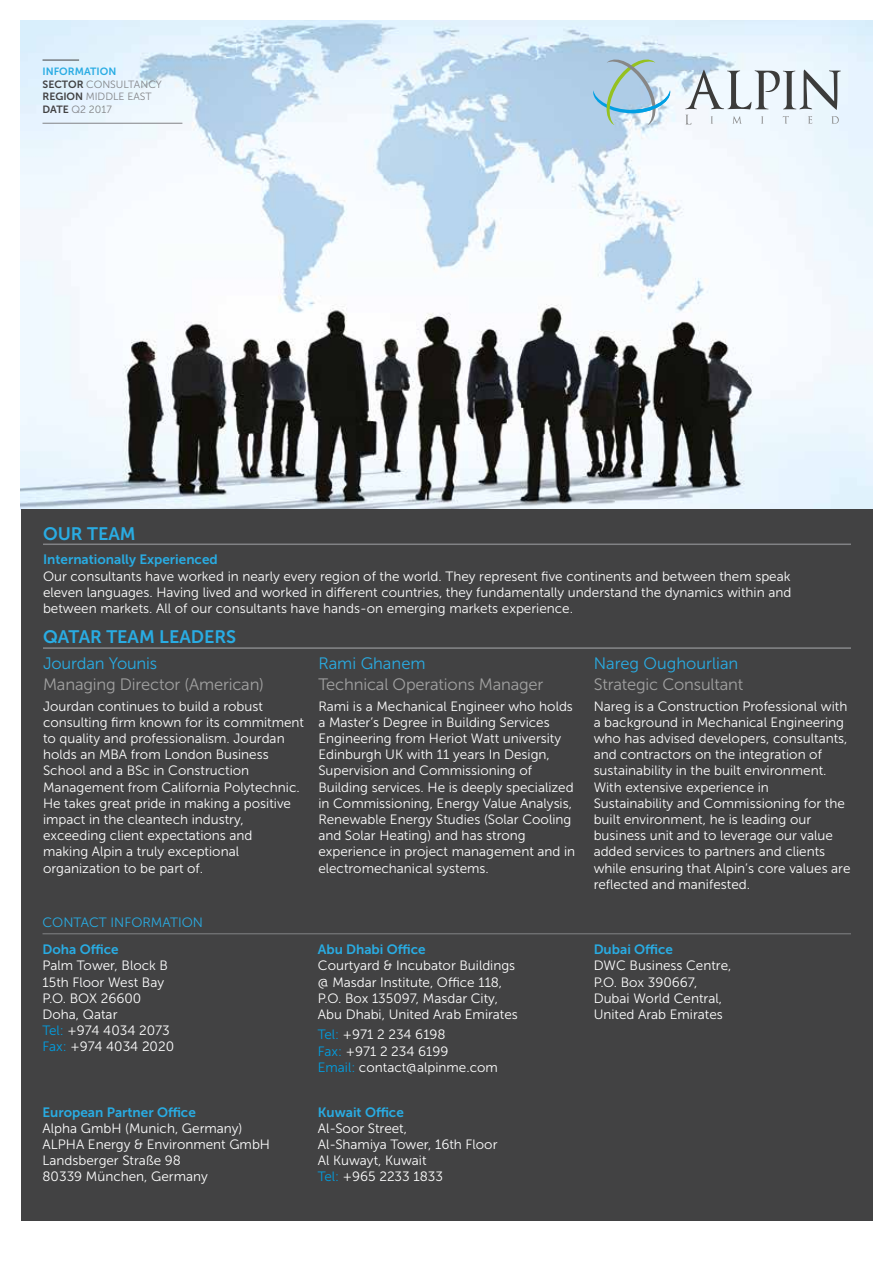
<style>
.page{position:relative;width:893px;height:1263px;background:#fff}
.page>*{position:absolute;margin:0;border:0;box-sizing:border-box;transform-origin:0 0}
.t1{font:18px "Museo Sans 700";color:#29ace3}
.t2{font:16.5px "Museo Sans 300";letter-spacing:-.01em;color:#a1a1a1}
.t3{font:16.5px "Museo Sans 300";color:#29ace3}
.t4{font:13.5px/16.2px "Museo Sans 300";color:#fff}
.t5{font:13.5px "Museo Sans 700";color:#29ace3}
.t6{font:13.5px "Museo Sans 300";color:#29ace3}
.t7{font:10.5px/12.6px "Museo Sans 300";color:#828386}
.t8{font:10.5px "Museo Sans 700";color:#29ace3}
.s1{font-family:"Museo Sans 700";color:#424243}
.s2{color:#009fe3}
</style>
<div class="page">
<img style="left:21px;top:20px;width:851px;height:489px">
<hr style="left:43px;top:123px;width:139px;height:1px;background:#828386">
<hr style="left:43px;top:60px;width:36px;height:1px;background:#424243">
<svg style="left:685px;top:70px;width:156px;height:55px"></svg>
<svg style="left:593px;top:55px;width:77px;height:70px"></svg>
<div style="left:21px;top:509px;width:851px;height:711px;background:#424243"></div>
<hr style="left:43px;top:648px;width:808px;height:1px;background:#828386">
<hr style="left:43px;top:544px;width:808px;height:1px;background:#828386">
<hr style="left:43px;top:933px;width:808px;height:1px;background:#828386">
<p class="t8" style="left:43px;top:66px;width:75px">INFORMATION</p>
<p class="t7" style="left:43px;top:78px;width:121px"><span class="s1">SECTOR</span> CONSULTANCY<br><span class="s1">REGION</span> MIDDLE EAST<br><span class="s1">DATE</span> Q2 2017</p>
<h1 class="t1" style="left:43px;top:523px;width:94px">OUR TEAM</h1>
<p class="t5" style="left:43px;top:552px;width:176px">Internationally Experienced</p>
<p class="t4" style="left:43px;top:568px;width:750px;text-align:justify">Our consultants have worked in nearly every region of the world. They represent five continents and between them speak eleven languages. Having lived and worked in different countries, they fundamentally understand the dynamics within and between markets. All of our consultants have hands-on emerging markets experience.</p>
<h1 class="t1" style="left:43px;top:627px;width:195px">QATAR TEAM LEADERS</h1>
<p class="t3" style="left:43px;top:654px;width:116px">Jourdan Younis</p>
<p class="t2" style="left:43px;top:675px;width:223px">Managing Director (American)</p>
<p class="t4" style="left:43px;top:698px;width:263px">Jourdan continues to build a robust consulting firm known for its commitment to quality and professionalism. Jourdan holds an MBA from London Business School and a BSc in Construction Management from California Polytechnic.<br>He takes great pride in making a positive impact in the cleantech industry, exceeding client expectations and<br>making Alpin a truly exceptional organization to be part of.</p>
<p class="t3" style="left:318px;top:654px;width:109px">Rami Ghanem</p>
<p class="t2" style="left:318px;top:675px;width:227px">Technical Operations Manager</p>
<p class="t4" style="left:318px;top:698px;width:258px">Rami is a Mechanical Engineer who holds a Master’s Degree in Building Services Engineering from Heriot Watt university Edinburgh UK with 11 years In Design, Supervision and Commissioning of Building services. He is deeply specialized in Commissioning, Energy Value Analysis, Renewable Energy Studies (Solar Cooling and Solar Heating) and has strong experience in project management and in electromechanical systems.</p>
<p class="t6" style="left:43px;top:915px;width:162px">CONTACT INFORMATION</p>
<p class="t5" style="left:43px;top:942px;width:78px">Doha Office</p>
<p class="t4" style="left:43px;top:958px;width:133px">Palm Tower, Block B<br>15th Floor West Bay<br>P.O. BOX 26600<br>Doha, Qatar<br><span class="s2">Tel:</span> +974 4034 2073<br><span class="s2">Fax:</span> +974 4034 2020</p>
<p class="t5" style="left:43px;top:1104px;width:155px">European Partner Office</p>
<p class="t4" style="left:43px;top:1120px;width:229px">Alpha GmbH (Munich, Germany)<br>ALPHA Energy &amp; Environment GmbH<br>Landsberger Straße 98<br>80339 München, Germany</p>
<p class="t5" style="left:318px;top:942px;width:109px">Abu Dhabi Office</p>
<p class="t4" style="left:318px;top:958px;width:202px">Courtyard &amp; Incubator Buildings @ Masdar Institute, Office 118,<br>P.O. Box 135097, Masdar City,<br>Abu Dhabi, United Arab Emirates</p>
<p class="t4" style="left:318px;top:1027px;width:182px"><span class="s2">Tel:</span> +971 2 234 6198<br><span class="s2">Fax:</span> +971 2 234 6199<br><span class="s2">Email:</span> contact@alpinme.com</p>
<p class="t5" style="left:318px;top:1104px;width:87px">Kuwait Office</p>
<p class="t4" style="left:318px;top:1120px;width:181px">Al-Soor Street,<br>Al-Shamiya Tower, 16th Floor<br>Al Kuwayt, Kuwait<br><span class="s2">Tel:</span> +965 2233 1833</p>
<p class="t3" style="left:594px;top:654px;width:146px">Nareg Oughourlian</p>
<p class="t2" style="left:594px;top:675px;width:151px">Strategic Consultant</p>
<p class="t4" style="left:594px;top:698px;width:258px">Nareg is a Construction Professional with a background in Mechanical Engineering who has advised developers, consultants, and contractors on the integration of sustainability in the built environment.<br>With extensive experience in Sustainability and Commissioning for the built environment, he is leading our business unit and to leverage our value added services to partners and clients while ensuring that Alpin’s core values are reflected and manifested.</p>
<p class="t5" style="left:594px;top:942px;width:81px">Dubai Office</p>
<p class="t4" style="left:594px;top:958px;width:139px">DWC Business Centre,<br>P.O. Box 390667,<br>Dubai World Central,<br>United Arab Emirates</p>
</div>
